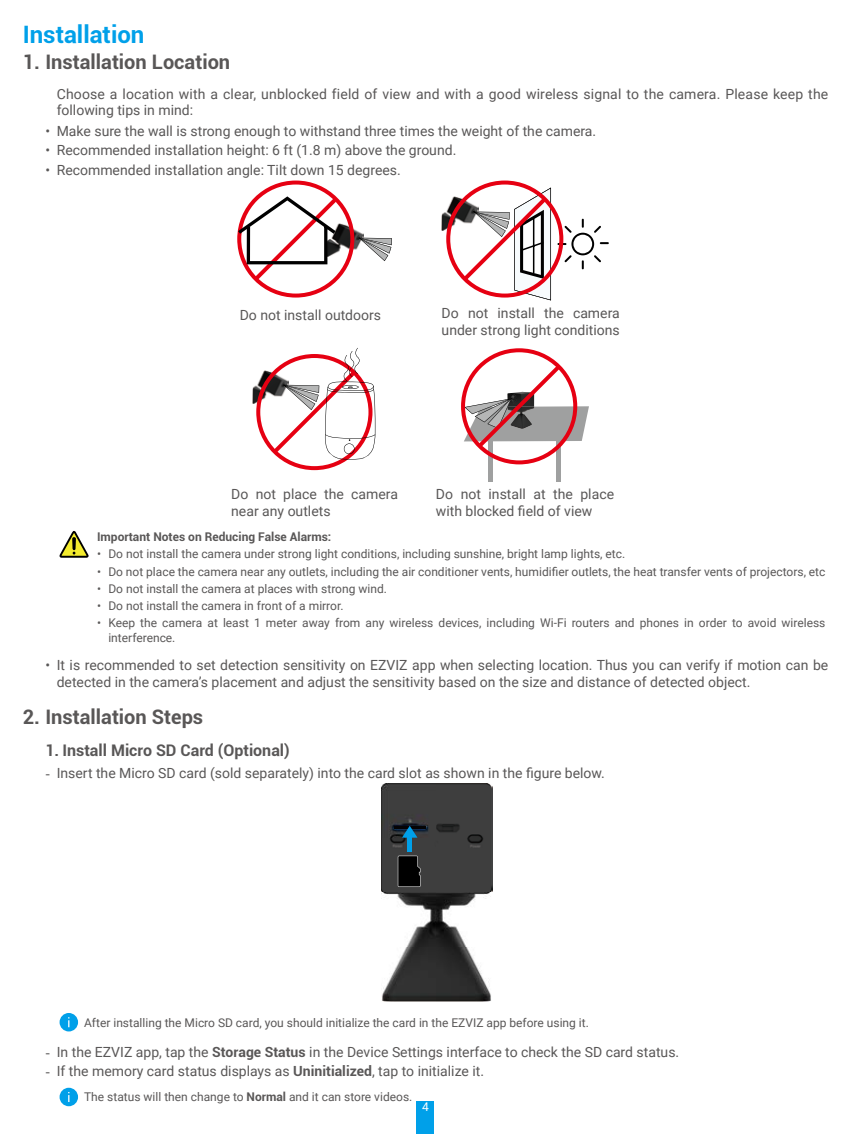
<style>
.page{position:relative;width:851px;height:1134px;background:#fff}
.page>*{position:absolute;margin:0;border:0;box-sizing:border-box;transform-origin:0 0}
.t1{font:700 24px "Roboto";color:#00a0e9}
.t2{font:700 20px "Roboto";color:#595757}
.t3{font:700 16px "Roboto";color:#595757}
.t4{font:14px/16.8px "Roboto";color:#595757}
.t5{font:12px/14.4px "Roboto";color:#595757}
.t6{font:700 12px "Roboto";color:#595757}
.t7{font:12px "Roboto";color:#fff}
.s1{font-family:"Times New Roman"}
.s2{font-weight:700}
</style>
<div class="page">
<div style="left:417px;top:1101px;width:17px;height:33px;background:#00a0e9"></div>
<svg style="left:237px;top:180px;width:372px;height:120px"></svg>
<img style="left:252px;top:385px;width:4px;height:19px">
<svg style="left:256px;top:348px;width:119px;height:122px"></svg>
<div style="left:488px;top:441px;width:5px;height:41px;background:#9fa0a0"></div>
<div style="left:555px;top:441px;width:5px;height:41px;background:#9fa0a0"></div>
<svg style="left:461px;top:348px;width:128px;height:116px"></svg>
<svg style="left:60px;top:531px;width:28px;height:27px"></svg>
<img style="left:381px;top:784px;width:111px;height:218px">
<hr style="left:394px;top:826px;width:31px;height:2px;background:#050405">
<div style="left:407px;top:837px;width:5px;height:15px;background:#00a0e9"></div>
<svg style="left:402px;top:826px;width:15px;height:12px"></svg>
<svg style="left:397px;top:856px;width:23px;height:31px"></svg>
<div style="left:60px;top:1013px;width:18px;height:18px;background:#00a0e9;border-radius:50%"></div>
<div style="left:60px;top:1088px;width:18px;height:18px;background:#00a0e9;border-radius:50%"></div>
<h1 class="t1" style="left:23px;top:18px;width:123px">Installation</h1>
<h2 class="t2" style="left:23px;top:47px;width:209px">1. Installation Location</h2>
<p class="t4" style="left:57px;top:85px;width:773px;line-height:16px">Choose a location with a clear, unblocked field of view and with a good wireless signal to the camera. Please keep the following tips in mind:</p>
<p class="t4" style="left:45px;top:122px;width:552px">• Make sure the wall is strong enough to withstand three times the weight of the camera.</p>
<p class="t4" style="left:45px;top:141px;width:412px">• Recommended installation height: 6 ft (1.8 m) above the ground.</p>
<p class="t4" style="left:45px;top:161px;width:357px">• Recommended installation angle: Tilt down 15 degrees.</p>
<p class="t4" style="left:240px;top:306px;width:143px">Do not install outdoors</p>
<p class="t4" style="left:441px;top:304px;width:180px">Do not install the camera under strong light conditions</p>
<p class="t4" style="left:231px;top:485px;width:168px">Do not place the camera near any outlets</p>
<p class="t6" style="left:97px;top:528px;width:236px">Important Notes on Reducing False Alarms:</p>
<p class="t5" style="left:97px;top:546px;width:529px">• Do not install the camera under strong light conditions, including sunshine, bright lamp lights, etc.</p>
<p class="t5" style="left:97px;top:564px;width:729px">• Do not place the camera near any outlets, including the air conditioner vents, humidifier outlets, the heat transfer vents of projectors, etc</p>
<p class="t5" style="left:97px;top:581px;width:291px">• Do not install the camera at places with strong wind.</p>
<p class="t5" style="left:97px;top:598px;width:248px">• Do not install the camera in front of a mirror.</p>
<p class="t5" style="left:108px;top:615px;width:718px;text-indent:-11px">• Keep the camera at least 1 meter away from any wireless devices, including Wi-Fi routers and phones in order to avoid wireless interference.</p>
<p class="t4" style="left:57px;top:656px;width:773px;text-indent:-11px">• It is recommended to set detection sensitivity on EZVIZ app when selecting location. Thus you can verify if motion can be detected in the camera’s placement and adjust the sensitivity based on the size and distance of detected object.</p>
<h2 class="t2" style="left:23px;top:703px;width:182px">2. Installation Steps</h2>
<p class="t3" style="left:45px;top:739px;width:246px">1. Install Micro SD Card (Optional)</p>
<p class="t4" style="left:45px;top:764px;width:561px"><span class="s1">-</span> Insert the Micro SD card (sold separately) into the card slot as shown in the figure below.</p>
<p class="t4" style="left:436px;top:485px;width:180px">Do not install at the place with blocked field of view</p>
<p class="t5" style="left:84px;top:1014px;width:506px">After installing the Micro SD card, you should initialize the card in the EZVIZ app before using it.</p>
<p class="t4" style="left:45px;top:1043px;width:635px"><span class="s1">-</span> In the EZVIZ app, tap the <span class="s2">Storage Status</span> in the Device Settings interface to check the SD card status.</p>
<p class="t4" style="left:45px;top:1062px;width:440px"><span class="s1">-</span> If the memory card status displays as <span class="s2">Uninitialized</span>, tap to initialize it.</p>
<p class="t5" style="left:84px;top:1089px;width:330px">The status will then change to <span class="s2">Normal</span> and it can store videos.</p>
<p class="t7" style="left:422px;top:1099px;width:8px">4</p>
</div>
